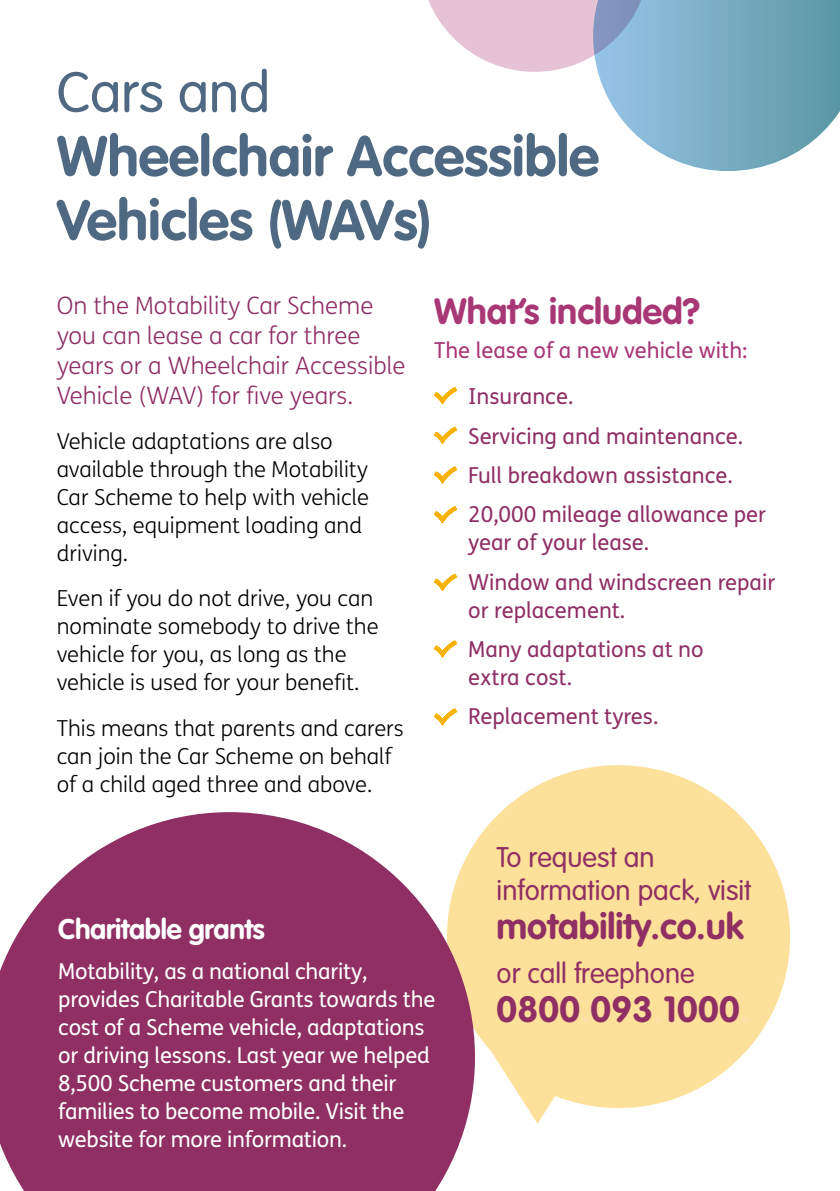
<style>
.page{position:relative;width:840px;height:1191px;background:#fff}
.page>*{position:absolute;margin:0;border:0;box-sizing:border-box;transform-origin:0 0}
.t1{font:700 56px "VAG Rounded";color:#506982}
.t2{font:300 56px "VAG Rounded";color:#506982}
.t3{font:700 36px "VAG Rounded";color:#8f2f64}
.t4{font:700 36px "VAG Rounded";color:#a83775}
.t5{font:300 28px/33px "VAG Rounded";color:#8f2f64}
.t6{font:700 28px "VAG Rounded";letter-spacing:-.01em;color:#fff}
.t7{font:300 24px/30px "FS Me";color:#8f2f64}
.t8{font:300 22px/28px "FS Me";color:#000}
.t9{font:22px/28px "FS Me";letter-spacing:-.01em;color:#fff}
.t10{font:22px/28px "FS Me";color:#8f2f64}
.t11{font:22px "FS Me";color:#a83775}
.s1{color:#fff}
.s2{color:#8f2f64}
.s3{color:#ffe1aa}
</style>
<div class="page">
<svg style="left:434px;top:387px;width:22px;height:17px"></svg>
<svg style="left:434px;top:427px;width:22px;height:17px"></svg>
<svg style="left:434px;top:466px;width:22px;height:17px"></svg>
<svg style="left:434px;top:506px;width:22px;height:17px"></svg>
<svg style="left:434px;top:573px;width:22px;height:18px"></svg>
<svg style="left:598px;top:0;width:241px;height:171px;background:#89b6c9"></svg>
<svg style="left:428px;top:0;width:221px;height:72px"></svg>
<svg style="left:474px;top:765px;width:315px;height:358px;fill:#fde09a"></svg>
<svg style="left:0;top:812px;width:474px;height:379px;background:#9e4a77"></svg>
<svg style="left:434px;top:640px;width:22px;height:17px"></svg>
<svg style="left:434px;top:708px;width:22px;height:17px"></svg>
<p class="t2" style="left:57px;top:60px;width:215px">Cars and</p>
<p class="t1" style="left:57px;top:123px;width:543px">Wheelchair Accessible</p>
<p class="t1" style="left:57px;top:187px;width:390px">Vehicles (WAVs)<span class="s1">.</span></p>
<p class="t7" style="left:57px;top:290px;width:350px">On the Motability Car Scheme you can lease a car for three years or a Wheelchair Accessible<br>Vehicle (WAV) for five years.</p>
<p class="t8" style="left:57px;top:427px;width:313px">Vehicle adaptations are also available through the Motability<br>Car Scheme to help with vehicle access, equipment loading and driving.</p>
<p class="t8" style="left:57px;top:584px;width:323px">Even if you do not drive, you can nominate somebody to drive the vehicle for you, as long as the vehicle is used for your benefit.</p>
<p class="t8" style="left:57px;top:713px;width:348px">This means that parents and carers can join the Car Scheme on behalf of a child aged three and above.</p>
<p class="t4" style="left:434px;top:291px;width:267px">What’s included?</p>
<p class="t11" style="left:434px;top:335px;width:314px">The lease of a new vehicle with:</p>
<p class="t10" style="left:468px;top:382px;width:106px">Insurance.</p>
<p class="t10" style="left:468px;top:421px;width:276px">Servicing and maintenance.</p>
<p class="t10" style="left:468px;top:461px;width:266px">Full breakdown assistance.</p>
<p class="t10" style="left:468px;top:500px;width:299px">20,000 mileage allowance per year of your lease.</p>
<p class="t10" style="left:468px;top:567px;width:308px">Window and windscreen repair or replacement.</p>
<p class="t10" style="left:468px;top:635px;width:237px">Many adaptations at no extra cost.</p>
<p class="t10" style="left:468px;top:702px;width:191px">Replacement tyres.</p>
<p class="t6" style="left:58px;top:913px;width:215px">Charitable grants<span class="s2">.</span></p>
<p class="t9" style="left:58px;top:956px;width:378px">Motability, as a national charity, provides Charitable Grants towards the cost of a Scheme vehicle, adaptations or driving lessons. Last year we helped 8,500 Scheme customers and their families to become mobile. Visit the website for more information.</p>
<p class="t5" style="left:496px;top:840px;width:256px">To request an information pack, visit</p>
<p class="t3" style="left:496px;top:905px;width:249px">motability .co .uk</p>
<p class="t5" style="left:496px;top:956px;width:199px">or call freephone</p>
<p class="t3" style="left:496px;top:988px;width:254px">0 8 0 0<span class="s3">.</span>0 9 3<span class="s3">.</span>1 0 0 0<span class="s3">.</span></p>
</div>
